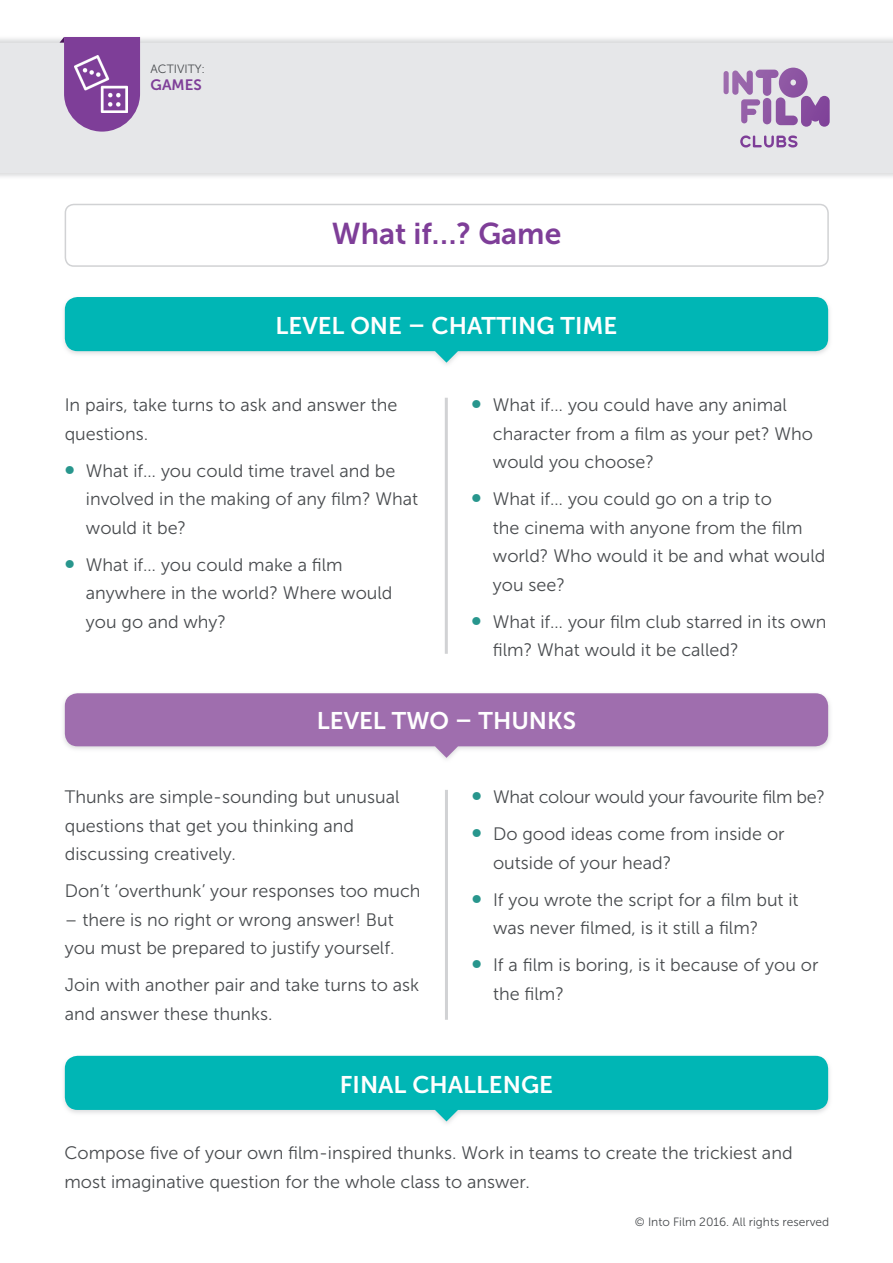
<style>
.page{position:relative;width:893px;height:1263px;background:#fff}
.page>*{position:absolute;margin:0;border:0;box-sizing:border-box;transform-origin:0 0}
.t1{font:30px "Museo Sans 700";color:#7e3e98}
.SUB_HEAD{font:24px "Museo Sans 700";color:#fff}
.BULLET_POINT{font:18px/28.5px "Museo Sans 300";color:#484b4e}
.BULLET_POINT-2{font:18px "Museo Sans 300";letter-spacing:-.02em;color:#484b4e}
.t2{font:15px "Museo Sans 700";color:#7e3e98}
.t3{font:12px "Museo Sans 300";color:#484b4e}
.s1{font-family:"Museo Sans 700";font-size:24px;color:#28968d}
</style>
<div class="page">
<div style="left:0;top:35px;width:893px;height:139px;background:#d1d2d4;opacity:.75"></div>
<div style="left:0;top:41px;width:893px;height:139px;background:#d1d2d4;opacity:.75"></div>
<div style="left:0;top:43px;width:893px;height:130px;background:#e6e7e9"></div>
<svg style="left:60px;top:37px;width:80px;height:95px"></svg>
<div style="left:724px;top:71px;width:5px;height:23px;background:#9d6cae;border-radius:3px"></div>
<svg style="left:732px;top:68px;width:98px;height:59px"></svg>
<svg style="left:740px;top:135px;width:57px;height:13px"></svg>
<img style="left:74px;top:55px;width:54px;height:58px">
<hr style="left:445px;top:790px;width:3px;height:230px;background:#d1d2d4">
<svg style="left:65px;top:693px;width:763px;height:65px;background:#af87bb"></svg>
<hr style="left:445px;top:398px;width:3px;height:256px;background:#d1d2d4">
<svg style="left:65px;top:297px;width:763px;height:66px;fill:#00b6b5"></svg>
<div style="left:60px;top:1053px;width:773px;height:74px;background:#d1d2d4;opacity:.75"></div>
<svg style="left:65px;top:1056px;width:763px;height:65px;background:#29c1c0"></svg>
<div style="left:65px;top:204px;width:764px;height:63px;border:2px solid #d1d2d4;border-radius:9px"></div>
<p class="t3" style="left:151px;top:63px;width:56px">ACTIVITY:</p>
<p class="t2" style="left:151px;top:77px;width:53px">GAMES</p>
<p class="t1" style="left:332px;top:217px;width:231px">What if…? Game</p>
<p class="SUB_HEAD" style="left:276px;top:312px;width:343px">LEVEL ONE – CHATTING TIME</p>
<p class="BULLET_POINT" style="left:65px;top:391px;width:334px">In pairs, take turns to ask and answer the questions.</p>
<p class="BULLET_POINT" style="left:86px;top:456px;width:334px;text-indent:-21px"><span class="s1">•</span> What if… you could time travel and be involved in the making of any film? What would it be?</p>
<p class="BULLET_POINT" style="left:86px;top:550px;width:308px;text-indent:-21px"><span class="s1">•</span> What if… you could make a film anywhere in the world? Where would you go and why?</p>
<p class="BULLET_POINT" style="left:493px;top:391px;width:322px;text-indent:-21px"><span class="s1">•</span> What if… you could have any animal character from a film as your pet? Who would you choose?</p>
<p class="BULLET_POINT" style="left:493px;top:485px;width:334px;text-indent:-21px"><span class="s1">•</span> What if… you could go on a trip to<br>the cinema with anyone from the film world? Who would it be and what would you see?</p>
<p class="BULLET_POINT" style="left:493px;top:607px;width:335px;text-indent:-21px"><span class="s1">•</span> What if… your film club starred in its own film? What would it be called?</p>
<p class="SUB_HEAD" style="left:317px;top:708px;width:260px">LEVEL TWO – THUNKS</p>
<p class="BULLET_POINT" style="left:65px;top:783px;width:336px">Thunks are simple-sounding but unusual questions that get you thinking and discussing creatively.</p>
<p class="BULLET_POINT" style="left:65px;top:877px;width:357px">Don’t ‘overthunk’ your responses too much</p>
<p class="BULLET_POINT" style="left:65px;top:905px;width:331px">– there is no right or wrong answer! But you must be prepared to justify yourself.</p>
<p class="BULLET_POINT" style="left:65px;top:971px;width:356px">Join with another pair and take turns to ask and answer these thunks.</p>
<p class="BULLET_POINT-2" style="left:472px;top:787px;width:355px"><span class="s1">•</span> What colour would your favourite film be?</p>
<p class="BULLET_POINT" style="left:493px;top:820px;width:293px;text-indent:-21px"><span class="s1">•</span> Do good ideas come from inside or outside of your head?</p>
<p class="BULLET_POINT" style="left:493px;top:885px;width:307px;text-indent:-21px"><span class="s1">•</span> If you wrote the script for a film but it was never filmed, is it still a film?</p>
<p class="BULLET_POINT" style="left:493px;top:951px;width:327px;text-indent:-21px"><span class="s1">•</span> If a film is boring, is it because of you or the film?</p>
<p class="SUB_HEAD" style="left:340px;top:1071px;width:215px">FINAL CHALLENGE</p>
<p class="BULLET_POINT" style="left:64px;top:1139px;width:730px">Compose five of your own film-inspired thunks. Work in teams to create the trickiest and most imaginative question for the whole class to answer.</p>
<p class="t3" style="left:635px;top:1216px;width:196px">© Into Film 2016. All rights reserved</p>
</div>
